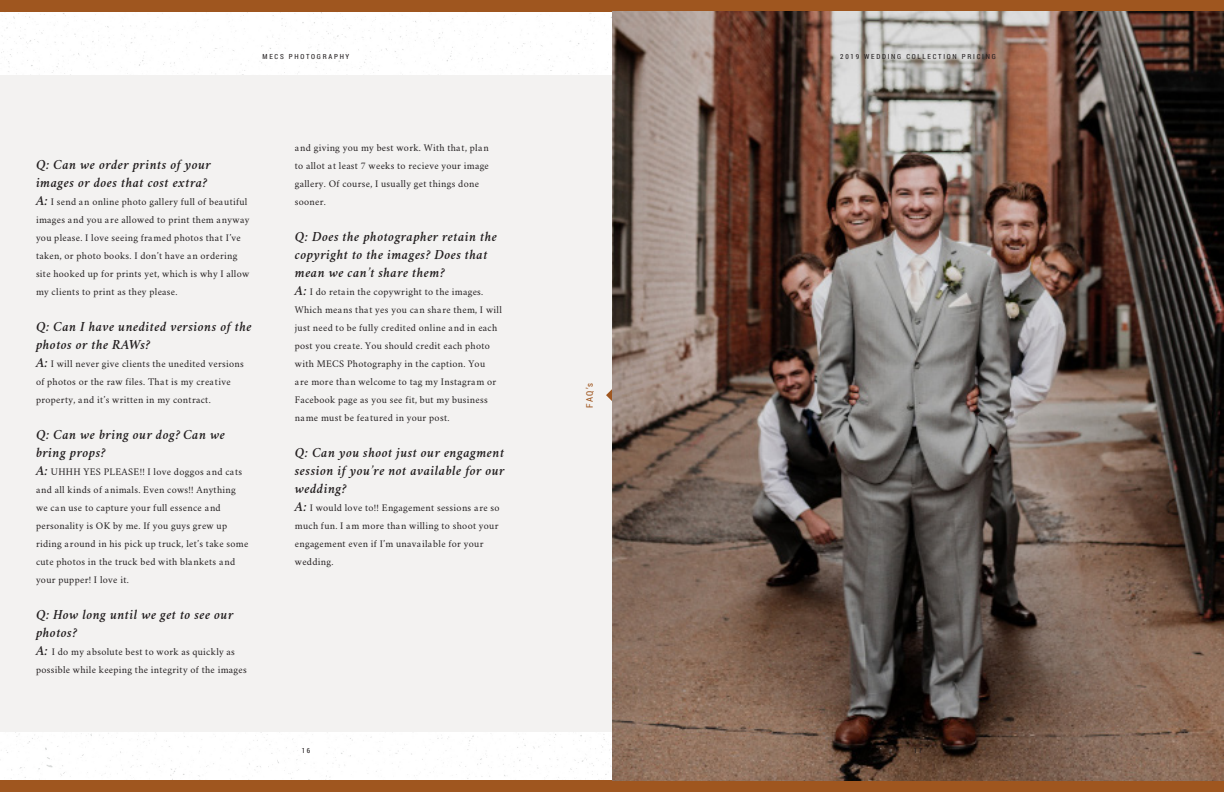
<style>
.page{position:relative;width:1224px;height:792px;background:#fff}
.page>*{position:absolute;margin:0;border:0;box-sizing:border-box;transform-origin:0 0}
.t1{font:italic 600 14px/18px "Crimson";letter-spacing:.03em;color:#231f20}
.t2{font:10px/18px "Crimson";letter-spacing:.03em;color:#231f20}
.t3{font:9px "Roboto Condensed";color:#9f561f}
.t4{font:7px "Roboto Condensed";letter-spacing:.25em;color:#231f20}
.s1{font-weight:600;font-style:italic;font-size:14px}
</style>
<div class="page">
<div style="left:0;top:75px;width:1224px;height:657px;background:#f3f2f1"></div>
<svg style="left:606px;top:389px;width:6px;height:12px"></svg>
<div style="left:0;top:781px;width:1224px;height:11px;background:#9f561f"></div>
<div style="left:0;top:0;width:1224px;height:11px;background:#9f561f"></div>
<img style="left:613px;top:11px;width:611px;height:770px">
<p class="t4" style="left:263px;top:52px;width:88px">MECS PHOTOGRAPHY</p>
<p class="t4" style="left:840px;top:52px;width:157px">2019 WEDDING COLLECTION PRICING</p>
<p class="t1" style="left:36px;top:156px;width:176px">Q: Can we order prints of your images or does that cost extra?</p>
<p class="t2" style="left:36px;top:193px;width:215px"><span class="s1">A:</span> I send an online photo gallery full of beautiful images and you are allowed to print them anyway you please. I love seeing framed photos that I’ve taken, or photo books. I don’t have an ordering site hooked up for prints yet, which is why I allow my clients to print as they please.</p>
<p class="t1" style="left:36px;top:318px;width:217px">Q: Can I have unedited versions of the photos or the RAWs?</p>
<p class="t2" style="left:36px;top:355px;width:209px"><span class="s1">A:</span> I will never give clients the unedited versions of photos or the raw files. That is my creative property, and it’s written in my contract.</p>
<p class="t1" style="left:36px;top:426px;width:190px">Q: Can we bring our dog? Can we bring props?</p>
<p class="t2" style="left:36px;top:463px;width:214px"><span class="s1">A:</span> UHHH YES PLEASE!! I love doggos and cats and all kinds of animals. Even cows!! Anything we can use to capture your full essence and personality is OK by me. If you guys grew up riding around in his pick up truck, let’s take some cute photos in the truck bed with blankets and your pupper! I love it.</p>
<p class="t1" style="left:36px;top:606px;width:199px">Q: How long until we get to see our photos?</p>
<p class="t2" style="left:36px;top:643px;width:212px"><span class="s1">A:</span> I do my absolute best to work as quickly as possible while keeping the integrity of the images</p>
<p class="t2" style="left:295px;top:139px;width:196px">and giving you my best work. With that, plan to allot at least 7 weeks to recieve your image gallery. Of course, I usually get things done sooner.</p>
<p class="t1" style="left:295px;top:228px;width:204px">Q: Does the photographer retain the copyright to the images? Does that mean we can’t share them?</p>
<p class="t2" style="left:295px;top:283px;width:209px"><span class="s1">A:</span> I do retain the copywright to the images.<br>Which means that yes you can share them, I will just need to be fully credited online and in each post you create. You should credit each photo with MECS Photography in the caption. You<br>are more than welcome to tag my Instagram or Facebook page as you see fit, but my business name must be featured in your post.</p>
<p class="t1" style="left:295px;top:444px;width:211px;text-align:justify">Q: Can you shoot just our engagment session if you’re not available for our wedding?</p>
<p class="t2" style="left:295px;top:499px;width:206px"><span class="s1">A:</span> I would love to!! Engagement sessions are so much fun. I am more than willing to shoot your engagement even if I’m unavailable for your wedding.</p>
<p class="t3" style="left:583px;top:408px;width:27px;rotate:-90deg">FAQ’s</p>
<p class="t4" style="left:302px;top:745px;width:10px">16</p>
<p class="t4" style="left:914px;top:745px;width:10px">17</p>
</div>
